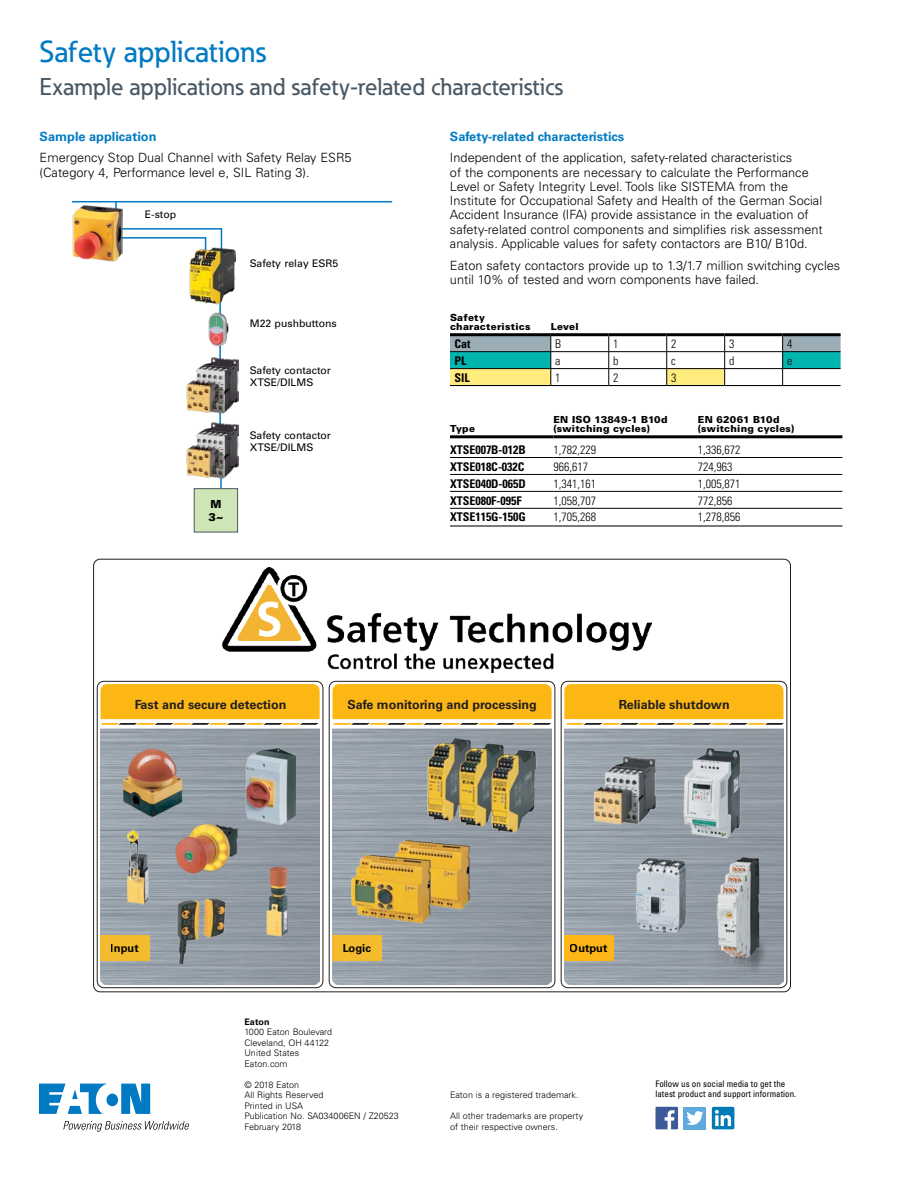
<style>
.page{position:relative;width:918px;height:1188px;background:#fff}
.page>*{position:absolute;margin:0;border:0;box-sizing:border-box;transform-origin:0 0}
.t1{font:500 30px "Eaton";color:#007ac2}
.t2{font:500 24px "Eaton";color:#485865}
.t3{font:300 12.75px/14.2px "Univers LT Std";color:#000}
.t4{font:700 12.75px "Univers LT Std";color:#007ac2}
.t5{font:700 12.6px "Univers LT Std";color:#231e1e}
.t6{font:300 condensed 12px "Univers LT Std";color:#000}
.t7{font:700 condensed 12px "Univers LT Std";color:#000}
.t8{font:700 11.1px "Univers LT Std";color:#030303}
.t9{font:900 11.1px/12.9px "Univers LT Std";color:#000}
.t10{font:10.5px/12px "Univers LT Std";color:#000}
.t11{font:900 9.75px/9px "Univers LT Std";letter-spacing:.025em;color:#000}
.t12{font:300 9px/10.5px "Univers LT Std";color:#000}
.t13{font:condensed 9px/10.5px "Univers LT Std";color:#000}
.t14{font:700 9px "Univers LT Std";color:#000}
</style>
<div class="page">
<hr style="left:450px;top:333px;width:101px;height:3px;background:#000">
<hr style="left:551px;top:333px;width:58px;height:3px;background:#000">
<hr style="left:609px;top:333px;width:58px;height:3px;background:#000">
<hr style="left:667px;top:333px;width:58px;height:3px;background:#000">
<hr style="left:725px;top:333px;width:58px;height:3px;background:#000">
<hr style="left:783px;top:333px;width:58px;height:3px;background:#000">
<svg style="left:450px;top:335px;width:391px;height:50px"></svg>
<hr style="left:450px;top:385px;width:101px;height:1px;background:#000">
<hr style="left:551px;top:385px;width:58px;height:1px;background:#000">
<hr style="left:609px;top:385px;width:58px;height:1px;background:#000">
<hr style="left:667px;top:385px;width:58px;height:1px;background:#000">
<hr style="left:725px;top:385px;width:58px;height:1px;background:#000">
<hr style="left:783px;top:385px;width:58px;height:1px;background:#000">
<hr style="left:450px;top:474px;width:104px;height:1px;background:#000">
<hr style="left:554px;top:474px;width:144px;height:1px;background:#000">
<hr style="left:698px;top:474px;width:144px;height:1px;background:#000">
<hr style="left:450px;top:491px;width:104px;height:1px;background:#000">
<hr style="left:554px;top:491px;width:144px;height:1px;background:#000">
<hr style="left:698px;top:491px;width:144px;height:1px;background:#000">
<hr style="left:450px;top:435px;width:104px;height:3px;background:#000">
<hr style="left:554px;top:435px;width:144px;height:3px;background:#000">
<hr style="left:698px;top:435px;width:144px;height:3px;background:#000">
<hr style="left:450px;top:457px;width:104px;height:1px;background:#000">
<hr style="left:554px;top:457px;width:144px;height:1px;background:#000">
<hr style="left:698px;top:457px;width:144px;height:1px;background:#000">
<hr style="left:450px;top:508px;width:104px;height:1px;background:#000">
<hr style="left:554px;top:508px;width:144px;height:1px;background:#000">
<hr style="left:698px;top:508px;width:144px;height:1px;background:#000">
<hr style="left:450px;top:525px;width:104px;height:2px;background:#000">
<hr style="left:554px;top:525px;width:144px;height:2px;background:#000">
<hr style="left:698px;top:525px;width:144px;height:2px;background:#000">
<hr style="left:219px;top:300px;width:2px;height:23px;background:#007ac2">
<hr style="left:219px;top:344px;width:2px;height:24px;background:#007ac2">
<hr style="left:219px;top:413px;width:2px;height:23px;background:#007ac2">
<hr style="left:220px;top:477px;width:2px;height:24px;background:#007ac2">
<img style="left:209px;top:312px;width:20px;height:35px">
<img style="left:187px;top:356px;width:51px;height:58px">
<div style="left:194px;top:488px;width:44px;height:45px;background:#cee5b5;border:1px solid #485865"></div>
<img style="left:187px;top:421px;width:51px;height:57px">
<svg style="left:123px;top:228px;width:100px;height:19px"></svg>
<hr style="left:72px;top:201px;width:320px;height:1px;background:#007ac2">
<hr style="left:115px;top:202px;width:2px;height:21px;background:#007ac2">
<img style="left:72px;top:204px;width:51px;height:58px">
<img style="left:189px;top:247px;width:46px;height:57px">
<img style="left:100px;top:728px;width:219px;height:256px">
<img style="left:332px;top:728px;width:220px;height:256px">
<img style="left:223px;top:568px;width:428px;height:105px">
<img style="left:121px;top:748px;width:63px;height:70px">
<img style="left:127px;top:749px;width:168px;height:214px">
<img style="left:100px;top:936px;width:50px;height:25px">
<img style="left:332px;top:936px;width:20px;height:25px">
<img style="left:352px;top:739px;width:418px;height:238px">
<img style="left:564px;top:936px;width:49px;height:25px">
<div style="left:97px;top:681px;width:226px;height:307px;border:1px solid #231e1e;border-radius:7px"></div>
<div style="left:329px;top:681px;width:226px;height:307px;border:1px solid #231e1e;border-radius:7px"></div>
<div style="left:561px;top:681px;width:226px;height:307px;border:1px solid #231e1e;border-radius:7px"></div>
<svg style="left:100px;top:684px;width:220px;height:41px;background:#f7bb2e"></svg>
<svg style="left:332px;top:684px;width:220px;height:41px;background:#f7bb2e"></svg>
<svg style="left:564px;top:684px;width:220px;height:41px;background:#f7bb2e"></svg>
<div style="left:684px;top:1107px;width:22px;height:22px;background:#60a9dc"></div>
<svg style="left:656px;top:1107px;width:22px;height:22px"></svg>
<svg style="left:686px;top:1111px;width:17px;height:14px"></svg>
<div style="left:712px;top:1107px;width:22px;height:22px;background:#007bb5;border-radius:2px"></div>
<svg style="left:715px;top:1110px;width:16px;height:16px"></svg>
<svg style="left:39px;top:1084px;width:111px;height:30px"></svg>
<svg style="left:63px;top:1121px;width:126px;height:11px"></svg>
<h1 class="t1" style="left:40px;top:33px;width:228px">Safety applications</h1>
<h2 class="t2" style="left:40px;top:72px;width:525px">Example applications and safety-related characteristics</h2>
<p class="t4" style="left:40px;top:129px;width:118px">Sample application</p>
<p class="t3" style="left:40px;top:151px;width:314px">Emergency Stop Dual Channel with Safety Relay ESR5 (Category 4, Performance level e, SIL Rating 3).</p>
<p class="t4" style="left:450px;top:129px;width:176px">Safety-related characteristics</p>
<p class="t3" style="left:450px;top:151px;width:374px">Independent of the application, safety-related characteristics<br>of the components are necessary to calculate the Performance Level or Safety Integrity Level. Tools like SISTEMA from the Institute for Occupational Safety and Health of the German Social Accident Insurance (IFA) provide assistance in the evaluation of safety-related control components and simplifies risk assessment analysis. Applicable values for safety contactors are B10/ B10d.</p>
<p class="t3" style="left:450px;top:258px;width:392px">Eaton safety contactors provide up to 1.3/1.7 million switching cycles until 10% of tested and worn components have failed.</p>
<p class="t11" style="left:450px;top:313px;width:82px">Safety characteristics</p>
<p class="t11" style="left:551px;top:322px;width:29px">Level</p>
<p class="t7" style="left:454px;top:336px;width:18px">Cat</p>
<p class="t6" style="left:555px;top:336px;width:7px">B</p>
<p class="t6" style="left:613px;top:336px;width:7px">1</p>
<p class="t6" style="left:671px;top:336px;width:7px">2</p>
<p class="t6" style="left:729px;top:336px;width:7px">3</p>
<p class="t6" style="left:787px;top:336px;width:7px">4</p>
<p class="t7" style="left:454px;top:353px;width:13px">PL</p>
<p class="t6" style="left:555px;top:353px;width:7px">a</p>
<p class="t6" style="left:613px;top:353px;width:7px">b</p>
<p class="t6" style="left:671px;top:353px;width:6px">c</p>
<p class="t6" style="left:729px;top:353px;width:7px">d</p>
<p class="t6" style="left:787px;top:353px;width:7px">e</p>
<p class="t7" style="left:454px;top:370px;width:17px">SIL</p>
<p class="t6" style="left:555px;top:370px;width:7px">1</p>
<p class="t6" style="left:613px;top:370px;width:7px">2</p>
<p class="t6" style="left:671px;top:370px;width:7px">3</p>
<p class="t10" style="left:145px;top:208px;width:33px">E-stop</p>
<p class="t10" style="left:250px;top:257px;width:90px">Safety relay ESR5</p>
<p class="t10" style="left:250px;top:317px;width:88px">M22 pushbuttons</p>
<p class="t10" style="left:250px;top:365px;width:83px">Safety contactor<br>XTSE/DILMS</p>
<p class="t9" style="left:208px;top:497px;width:17px">M<br>3~</p>
<p class="t10" style="left:250px;top:429px;width:83px">Safety contactor<br>XTSE/DILMS</p>
<p class="t11" style="left:450px;top:424px;width:27px">Type</p>
<p class="t11" style="left:553px;top:415px;width:116px">EN ISO 13849-1 B10d (switching cycles)</p>
<p class="t11" style="left:698px;top:415px;width:98px">EN 62061 B10d (switching cycles)</p>
<p class="t7" style="left:450px;top:442px;width:77px">XTSE007B-012B</p>
<p class="t6" style="left:554px;top:442px;width:44px">1,782,229</p>
<p class="t6" style="left:698px;top:442px;width:44px">1,336,672</p>
<p class="t7" style="left:450px;top:459px;width:76px">XTSE018C-032C</p>
<p class="t6" style="left:554px;top:459px;width:36px">966,617</p>
<p class="t6" style="left:698px;top:459px;width:36px">724,963</p>
<p class="t7" style="left:450px;top:476px;width:77px">XTSE040D-065D</p>
<p class="t6" style="left:554px;top:476px;width:44px">1,341,161</p>
<p class="t6" style="left:698px;top:476px;width:44px">1,005,871</p>
<p class="t7" style="left:450px;top:493px;width:73px">XTSE080F-095F</p>
<p class="t6" style="left:554px;top:493px;width:44px">1,058,707</p>
<p class="t6" style="left:698px;top:493px;width:36px">772,856</p>
<p class="t7" style="left:450px;top:510px;width:77px">XTSE115G-150G</p>
<p class="t6" style="left:554px;top:510px;width:44px">1,705,268</p>
<p class="t6" style="left:698px;top:510px;width:44px">1,278,856</p>
<p class="t5" style="left:134px;top:697px;width:154px">Fast and secure detection</p>
<p class="t5" style="left:347px;top:697px;width:191px">Safe monitoring and processing</p>
<p class="t5" style="left:618px;top:697px;width:113px">Reliable shutdown</p>
<p class="t8" style="left:111px;top:942px;width:29px">Input</p>
<p class="t8" style="left:342px;top:942px;width:30px">Logic</p>
<p class="t8" style="left:570px;top:942px;width:39px">Output</p>
<p class="t14" style="left:244px;top:1016px;width:27px">Eaton</p>
<p class="t12" style="left:244px;top:1027px;width:89px">1000 Eaton Boulevard<br>Cleveland, OH 44122<br>United States<br>Eaton.com</p>
<p class="t12" style="left:244px;top:1079px;width:156px">© 2018 Eaton<br>All Rights Reserved<br>Printed in USA<br>Publication No. SA034006EN / Z20523<br>February 2018</p>
<p class="t12" style="left:450px;top:1090px;width:130px">Eaton is a registered trademark.</p>
<p class="t12" style="left:450px;top:1111px;width:135px">All other trademarks are property of their respective owners.</p>
<p class="t13" style="left:656px;top:1078px;width:142px">Follow us on social media to get the latest product and support information.</p>
</div>
